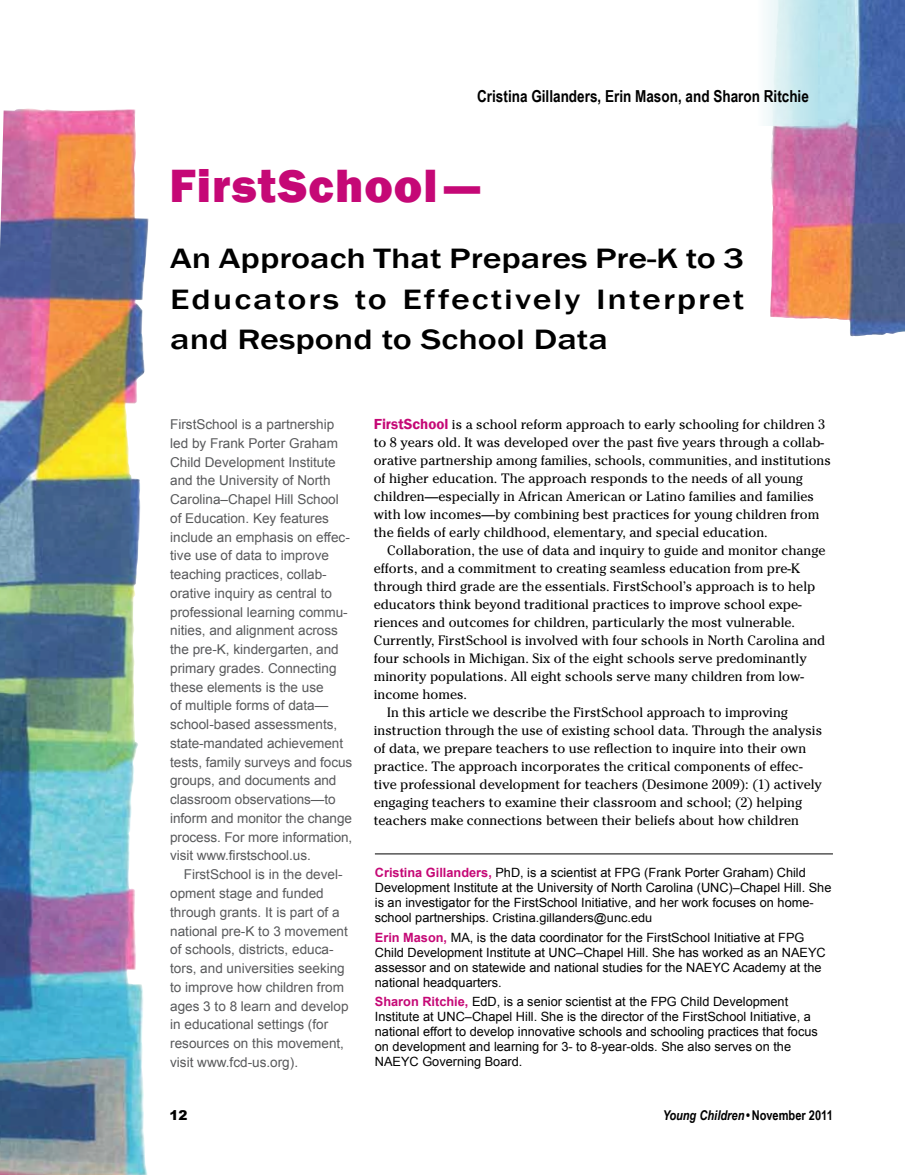
<style>
.page{position:relative;width:905px;height:1175px;background:#fff}
.page>*{position:absolute;margin:0;border:0;box-sizing:border-box;transform-origin:0 0}
.t1{font:800 48px "Franklin Gothic";letter-spacing:.025em;color:#c50876}
.t2{font:500 28.8px/40.5px "Franklin Gothic";letter-spacing:.045em;color:#000;text-align:justify;scale:1.25 1}
.t3{font:700 16.5px "Arial Narrow";color:#000}
.t4{font:13.5px/18px "Cheltenham Std";color:#000}
.t5{font:13.5px/18.8px "Arial";color:#58595b}
.t6{font:italic 700 13.5px "Arial Narrow";color:#000}
.t7{font:900 13.5px "Arial";color:#000}
.t8{font:12.75px/15px "Arial";color:#000}
.t9{font:12.15px "Arial";color:#000;scale:1.05 1}
.s1{font-family:"Franklin Gothic";font-weight:600;font-size:15px;color:#c50876}
.s2{font-weight:700;color:#c50876}
.s3{font-size:12.75px}
.s4{font-style:normal}
</style>
<div class="page">
<img style="left:0;top:108px;width:148px;height:1066px">
<img style="left:770px;top:0;width:134px;height:336px">
<hr style="left:375px;top:853px;width:457px;height:1px;background:#000">
<div style="left:756px;top:0;width:62px;height:125px;background:linear-gradient(to right,#fffefd,#b1e0e9)"></div>
<p class="t3" style="left:477px;top:84px;width:333px">Cristina Gillanders, Erin Mason, and Sharon Ritchie</p>
<h1 class="t1" style="left:170px;top:154px;width:310px">FirstSchool —</h1>
<h2 class="t2" style="left:170px;top:239px;width:461px">An Approach That Prepares Pre-K to 3<br>Educators to Effectively Interpret and Respond to School Data</h2>
<p class="t5" style="left:170px;top:415px;width:184px">FirstSchool is a partnership led by Frank Porter Graham<br>Child Development Institute and the University of North<br>Carolina–Chapel Hill School of Education. Key features include an emphasis on effec&shy;tive use of data to improve teaching practices, collab&shy;orative inquiry as central to professional learning commu&shy;nities, and alignment across the pre-K, kindergarten, and primary grades. Connecting these elements is the use<br>of multiple forms of data— school-based assessments, state-mandated achievement tests, family surveys and focus groups, and documents and classroom observations—to inform and monitor the change process. For more information, visit www.firstschool.us.</p>
<p class="t5" style="left:170px;top:865px;width:180px;text-indent:14px">FirstSchool is in the devel&shy;opment stage and funded through grants. It is part of a national pre-K to 3 movement of schools, districts, educa&shy;tors, and universities seeking to improve how children from ages 3 to 8 learn and develop in educational settings (for resources on this movement, visit www.fcd-us.org).</p>
<p class="t7" style="left:170px;top:1105px;width:20px">12</p>
<p class="t4" style="left:374px;top:415px;width:458px"><span class="s1">FirstSchool</span> is a school reform approach to early schooling for children 3 to 8 years old. It was developed over the past five years through a collab&shy;orative partnership among families, schools, communities, and institutions of higher education. The approach responds to the needs of all young children—especially in African American or Latino families and families with low incomes—by combining best practices for young children from the fields of early childhood, elementary, and special education.</p>
<p class="t4" style="left:387px;top:541px;width:440px">Collaboration, the use of data and inquiry to guide and monitor change</p>
<p class="t4" style="left:374px;top:559px;width:428px">efforts, and a commitment to creating seamless education from pre-K</p>
<p class="t4" style="left:374px;top:577px;width:443px">through third grade are the essentials. FirstSchool’s approach is to help</p>
<p class="t4" style="left:374px;top:595px;width:429px">educators think beyond traditional practices to improve school expe-</p>
<p class="t4" style="left:374px;top:613px;width:423px">riences and outcomes for children, particularly the most vulnerable.</p>
<p class="t4" style="left:374px;top:631px;width:453px">Currently, FirstSchool is involved with four schools in North Carolina and</p>
<p class="t4" style="left:374px;top:649px;width:434px">four schools in Michigan. Six of the eight schools serve predominantly</p>
<p class="t4" style="left:374px;top:667px;width:432px">minority populations. All eight schools serve many children from low-</p>
<p class="t4" style="left:374px;top:685px;width:95px">income homes.</p>
<p class="t4" style="left:387px;top:703px;width:402px">In this article we describe the FirstSchool approach to improving</p>
<p class="t4" style="left:374px;top:721px;width:450px">instruction through the use of existing school data. Through the analysis</p>
<p class="t4" style="left:374px;top:739px;width:434px">of data, we prepare teachers to use reflection to inquire into their own</p>
<p class="t4" style="left:374px;top:757px;width:430px">practice. The approach incorporates the critical components of effec-</p>
<p class="t4" style="left:374px;top:775px;width:450px">tive professional development for teachers (Desimone 2009): (1) actively</p>
<p class="t4" style="left:374px;top:793px;width:430px">engaging teachers to examine their classroom and school; (2) helping</p>
<p class="t4" style="left:374px;top:811px;width:427px">teachers make connections between their beliefs about how children</p>
<p class="t8" style="left:375px;top:865px;width:458px"><span class="s2">Cristina Gillanders,</span> PhD, is a scientist at FPG (Frank Porter Graham) Child<br>Development Institute at the University of North Carolina (UNC)–Chapel Hill. She is an investigator for the FirstSchool Initiative, and her work focuses on home-</p>
<p class="t9" style="left:375px;top:909px;width:266px"><span class="s3">school partnerships.</span> Cristina.gillanders@unc.edu</p>
<p class="t8" style="left:375px;top:929px;width:452px"><span class="s2">Erin Mason,</span> MA, is the data coordinator for the FirstSchool Initiative at FPG Child Development Institute at UNC–Chapel Hill. She has worked as an NAEYC assessor and on statewide and national studies for the NAEYC Academy at the national headquarters.</p>
<p class="t8" style="left:375px;top:994px;width:444px"><span class="s2">Sharon Ritchie,</span> EdD, is a senior scientist at the FPG Child Development Institute at UNC–Chapel Hill. She is the director of the FirstSchool Initiative, a national effort to develop innovative schools and schooling practices that focus on development and learning for 3- to 8-year-olds. She also serves on the NAEYC Governing Board.</p>
<p class="t6" style="left:663px;top:1105px;width:171px">Young Children <span class="s4">• November 2011</span></p>
</div>
